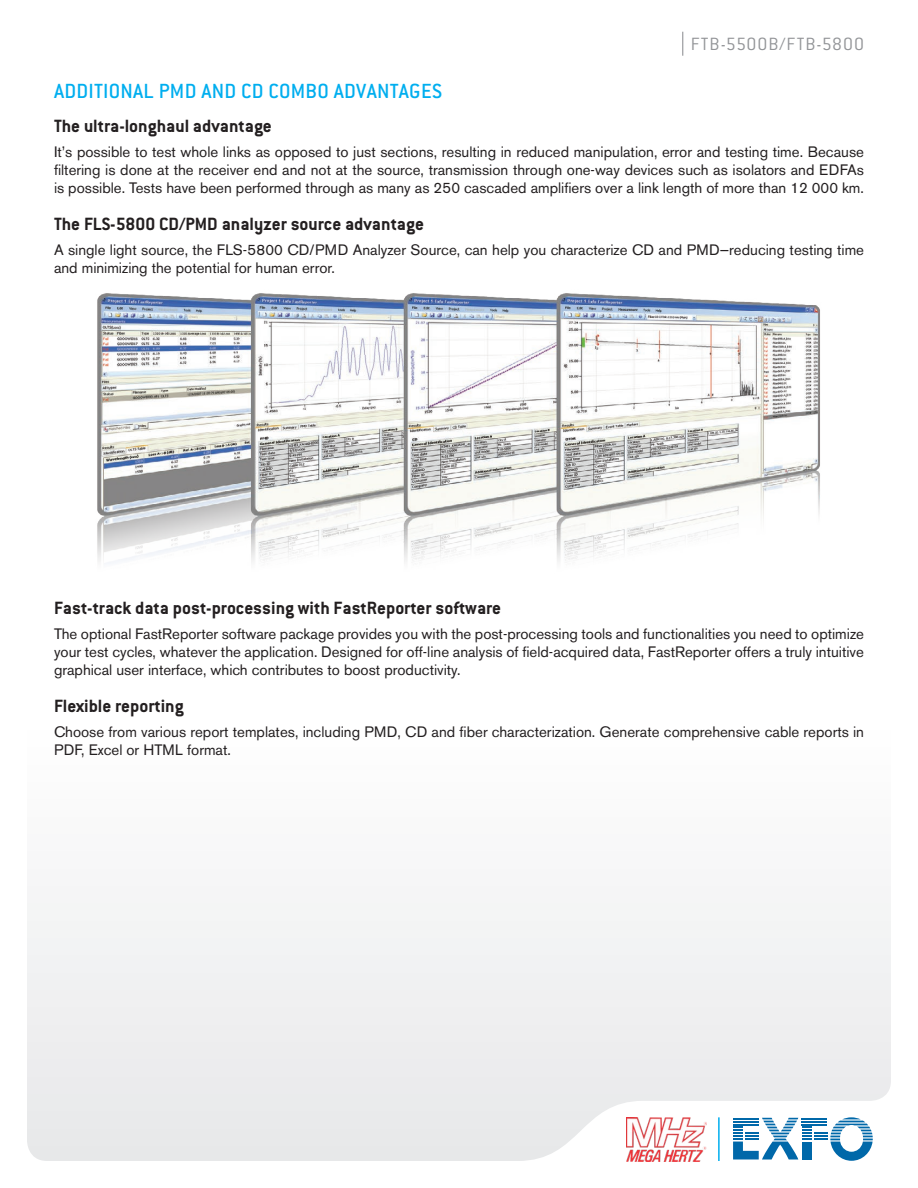
<style>
.page{position:relative;width:918px;height:1188px;background:#fff}
.page>*{position:absolute;margin:0;border:0;box-sizing:border-box;transform-origin:0 0}
.t1{font:500 22.5px "Conduit ITC";letter-spacing:.01em;color:#00aeef}
.t2{font:700 19.5px "Conduit ITC";color:#231f20}
.t3{font:300 19.5px "Conduit ITC";letter-spacing:.05em;color:#939598}
.t4{font:15px/18px "Akzidenz Grotesk BE";color:#231f20;text-align:justify}
</style>
<div class="page">
<div style="left:27px;top:903px;width:864px;height:258px;background:#efeff0"></div>
<img style="left:627px;top:1117px;width:79px;height:44px">
<hr style="left:718px;top:1117px;width:2px;height:44px;background:#00aeef">
<svg style="left:733px;top:1117px;width:140px;height:44px"></svg>
<svg style="left:682px;top:32px;width:1px;height:24px"></svg>
<img style="left:97px;top:293px;width:723px;height:271px">
<h2 class="t3" style="left:691px;top:33px;width:175px">FTB-5500B/FTB-5800</h2>
<h1 class="t1" style="left:54px;top:78px;width:389px">ADDITIONAL PMD AND CD COMBO ADVANTAGES</h1>
<h2 class="t2" style="left:54px;top:114px;width:219px">The ultra-longhaul advantage</h2>
<p class="t4" style="left:54px;top:143px;width:812px">It’s possible to test whole links as opposed to just sections, resulting in reduced manipulation, error and testing time. Because filtering is done at the receiver end and not at the source, transmission through one-way devices such as isolators and EDFAs is possible. Tests have been performed through as many as 250 cascaded amplifiers over a link length of more than 12 000 km.</p>
<h2 class="t2" style="left:54px;top:212px;width:372px">The FLS-5800 CD/PMD analyzer source advantage</h2>
<p class="t4" style="left:54px;top:241px;width:812px">A single light source, the FLS-5800 CD/PMD Analyzer Source, can help you characterize CD and PMD—reducing testing time and minimizing the potential for human error.</p>
<h2 class="t2" style="left:54px;top:596px;width:449px">Fast-track data post-processing with FastReporter software</h2>
<p class="t4" style="left:54px;top:625px;width:812px">The optional FastReporter software package provides you with the post-processing tools and functionalities you need to optimize your test cycles, whatever the application. Designed for off-line analysis of field-acquired data, FastReporter offers a truly intuitive graphical user interface, which contributes to boost productivity.</p>
<h2 class="t2" style="left:54px;top:694px;width:131px">Flexible reporting</h2>
<p class="t4" style="left:54px;top:723px;width:812px">Choose from various report templates, including PMD, CD and fiber characterization. Generate comprehensive cable reports in<br>PDF, Excel or HTML format.</p>
</div>
